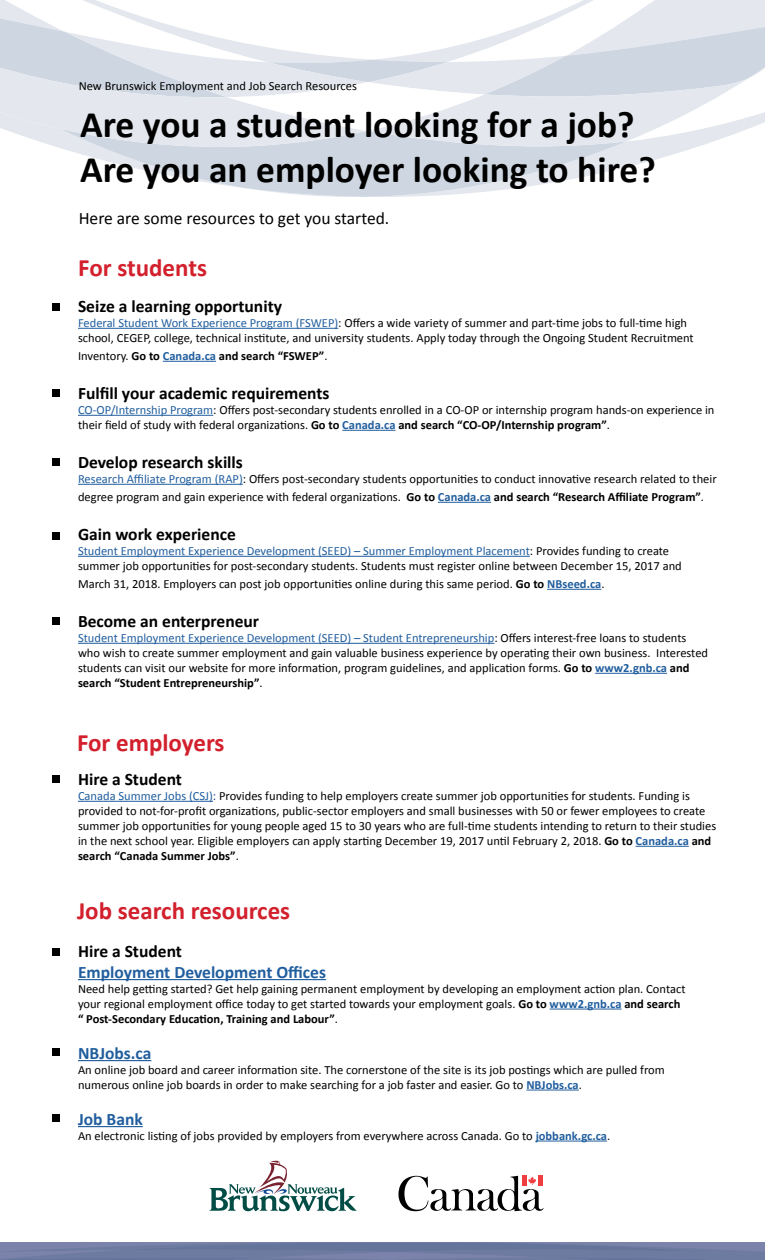
<style>
.page{position:relative;width:765px;height:1260px;background:#fff}
.page>*{position:absolute;margin:0;border:0;box-sizing:border-box;transform-origin:0 0}
.t1{font:700 37.5px/45px "Calibri";color:#000}
.t2{font:700 25px "Calibri";color:#d3202d}
.t3{font:700 17.5px "Calibri";color:#000}
.t4{font:700 17.5px "Calibri";color:#215e9e}
.t5{font:17.5px "Calibri";color:#000}
.t6{font:12.5px/15px "Calibri";color:#000}
.t7{font:700 12.5px "Calibri";color:#000}
.s1{color:#215e9e}
.s2{font-weight:400}
.s3{font-weight:700}
.s4{font-weight:700;color:#215e9e}
.s5{color:#1f3b72}
</style>
<div class="page">
<svg style="left:60px;top:26px;width:705px;height:171px"></svg>
<svg style="left:0;top:0;width:748px;height:146px"></svg>
<svg style="left:0;top:1242px;width:765px;height:18px;background:#6f7ba2"></svg>
<svg style="left:398px;top:1176px;width:146px;height:35px"></svg>
<svg style="left:210px;top:1160px;width:147px;height:51px"></svg>
<div style="left:52px;top:304px;width:8px;height:7px;background:#000"></div>
<div style="left:52px;top:389px;width:8px;height:8px;background:#000"></div>
<div style="left:52px;top:459px;width:8px;height:7px;background:#000"></div>
<div style="left:52px;top:533px;width:8px;height:7px;background:#000"></div>
<div style="left:52px;top:618px;width:8px;height:7px;background:#000"></div>
<div style="left:52px;top:775px;width:8px;height:8px;background:#000"></div>
<div style="left:52px;top:948px;width:8px;height:8px;background:#000"></div>
<div style="left:52px;top:1048px;width:8px;height:8px;background:#000"></div>
<div style="left:52px;top:1115px;width:8px;height:7px;background:#000"></div>
<hr style="left:78px;top:328px;width:260px;height:1px;background:#215e9e">
<hr style="left:163px;top:361px;width:53px;height:1px;background:#215e9e">
<hr style="left:78px;top:415px;width:135px;height:1px;background:#215e9e">
<hr style="left:342px;top:430px;width:54px;height:1px;background:#215e9e">
<hr style="left:78px;top:484px;width:165px;height:1px;background:#215e9e">
<hr style="left:438px;top:502px;width:53px;height:1px;background:#215e9e">
<hr style="left:78px;top:556px;width:452px;height:1px;background:#215e9e">
<hr style="left:547px;top:589px;width:54px;height:1px;background:#215e9e">
<hr style="left:78px;top:643px;width:416px;height:1px;background:#215e9e">
<hr style="left:595px;top:673px;width:72px;height:1px;background:#215e9e">
<hr style="left:78px;top:801px;width:135px;height:1px;background:#215e9e">
<hr style="left:636px;top:846px;width:53px;height:1px;background:#215e9e">
<hr style="left:78px;top:979px;width:248px;height:1px;background:#215e9e">
<hr style="left:550px;top:1009px;width:72px;height:1px;background:#215e9e">
<hr style="left:78px;top:1060px;width:73px;height:1px;background:#215e9e">
<hr style="left:526px;top:1090px;width:53px;height:1px;background:#215e9e">
<hr style="left:78px;top:1126px;width:65px;height:1px;background:#215e9e">
<hr style="left:536px;top:1141px;width:71px;height:1px;background:#215e9e">
<p class="t6" style="left:79px;top:78px;width:280px">New Brunswick Employment and Job Search Resources</p>
<h1 class="t1" style="left:80px;top:102px;width:577px">Are you a student looking for a job?<br>Are you an employer looking to hire?</h1>
<h3 class="t5" style="left:79px;top:208px;width:312px">Here are some resources to get you started.</h3>
<h2 class="t2" style="left:78px;top:252px;width:130px">For students</h2>
<h3 class="t3" style="left:78px;top:295px;width:206px">Seize a learning opportunity</h3>
<p class="t6" style="left:78px;top:315px;width:617px"><span class="s1">Federal Student Work Experience Program (FSWEP)</span>: Offers a wide variety of summer and part-time jobs to full-time high school, CEGEP, college, technical institute, and university students. Apply today through the Ongoing Student Recruitment</p>
<p class="t7" style="left:78px;top:348px;width:251px"><span class="s2">Inventory.</span> Go to <span class="s1">Canada.ca</span> and search “FSWEP”<span class="s2">.</span></p>
<h3 class="t3" style="left:78px;top:382px;width:253px">Fulfill your academic requirements</h3>
<p class="t6" style="left:78px;top:402px;width:638px"><span class="s1">CO-OP/Internship Program</span>: Offers post-secondary students enrolled in a CO-OP or internship program hands-on experience in their field of study with federal organizations. <span class="s3">Go to</span> <span class="s4">Canada.ca</span> <span class="s3">and search “CO-OP/Internship program”</span>.</p>
<h3 class="t3" style="left:78px;top:451px;width:166px">Develop research skills</h3>
<p class="t6" style="left:78px;top:470px;width:640px;line-height:18px"><span class="s1">Research Affiliate Program (RAP)</span>: Offers post-secondary students opportunities to conduct innovative research related to their degree program and gain experience with federal organizations. <span class="s3">Go to</span> <span class="s4">Canada.ca</span> <span class="s3">and search “Research Affiliate Program”</span>.</p>
<h3 class="t3" style="left:78px;top:523px;width:159px">Gain work experience</h3>
<p class="t6" style="left:78px;top:543px;width:605px"><span class="s1">Student Employment Experience Development (SEED) – Summer Employment Placement</span>: Provides funding to create summer job opportunities for post-secondary students. Students must register online between December 15, 2017 and</p>
<p class="t6" style="left:78px;top:576px;width:528px">March 31, 2018. Employers can post job opportunities online during this same period. <span class="s3">Go to</span> <span class="s4">NBseed.ca</span>.</p>
<h3 class="t3" style="left:78px;top:610px;width:183px">Become an enterpreneur</h3>
<p class="t6" style="left:78px;top:630px;width:632px"><span class="s1">Student Employment Experience Development (SEED) – Student Entrepreneurship</span>: Offers interest-free loans to students who wish to create summer employment and gain valuable business experience by operating their own business. Interested students can visit our website for more information, program guidelines, and application forms. <span class="s3">Go to</span> <span class="s4">www2.gnb.ca</span> <span class="s3">and search “Student Entrepreneurship”</span>.</p>
<h2 class="t2" style="left:77px;top:727px;width:149px">For employers</h2>
<h3 class="t3" style="left:78px;top:768px;width:105px">Hire a Student</h3>
<p class="t6" style="left:78px;top:788px;width:640px"><span class="s1">Canada Summer Jobs (CSJ)</span><span class="s5">:</span> Provides funding to help employers create summer job opportunities for students. Funding is provided to not-for-profit organizations, public-sector employers and small businesses with 50 or fewer employees to create summer job opportunities for young people aged 15 to 30 years who are full-time students intending to return to their studies in the next school year. Eligible employers can apply starting December 19, 2017 until February 2, 2018. <span class="s3">Go to</span> <span class="s4">Canada.ca</span> <span class="s3">and search “Canada Summer Jobs”</span>.</p>
<h2 class="t2" style="left:77px;top:894px;width:215px">Job search resources</h2>
<h3 class="t3" style="left:78px;top:940px;width:105px">Hire a Student</h3>
<h3 class="t4" style="left:78px;top:961px;width:250px">Employment Development Offices</h3>
<p class="t6" style="left:78px;top:981px;width:609px">Need help getting started? Get help gaining permanent employment by developing an employment action plan. Contact your regional employment office today to get started towards your employment goals. <span class="s3">Go to</span> <span class="s4">www2.gnb.ca</span> <span class="s3">and search “ Post-Secondary Education, Training and Labour”</span>.</p>
<h3 class="t4" style="left:78px;top:1042px;width:75px">NBJobs.ca</h3>
<p class="t6" style="left:78px;top:1062px;width:588px">An online job board and career information site. The cornerstone of the site is its job postings which are pulled from numerous online job boards in order to make searching for a job faster and easier. Go to <span class="s4">NBJobs.ca</span>.</p>
<h3 class="t4" style="left:78px;top:1108px;width:66px">Job Bank</h3>
<p class="t6" style="left:78px;top:1128px;width:534px">An electronic listing of jobs provided by employers from everywhere across Canada. Go to <span class="s4">jobbank.gc.ca</span>.</p>
</div>
